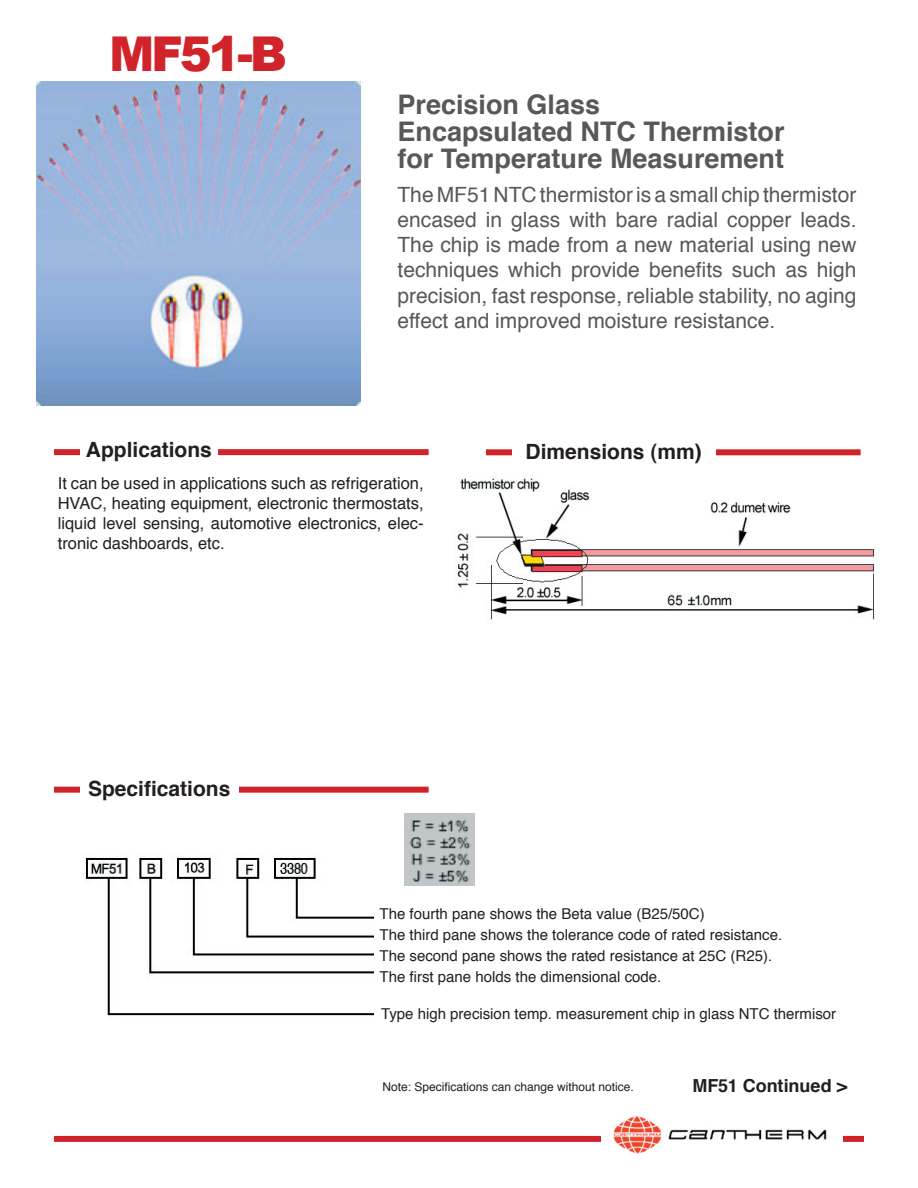
<style>
.page{position:relative;width:918px;height:1188px;background:#fff}
.page>*{position:absolute;margin:0;border:0;box-sizing:border-box;transform-origin:0 0}
.t1{font:900 48px "Arial";color:#d1232a}
.t2{font:700 27px/27px "Helvetica";color:#57585a}
.t3{font:21px/25.2px "Helvetica";color:#57585a;text-align:justify}
.t4{font:700 21px "Helvetica";color:#231f20}
.t5{font:700 18px "Helvetica";letter-spacing:-.005em;color:#231f20}
.t6{font:16.5px/19.8px "Helvetica";color:#231f20;text-align:justify}
.t7{font:15px/21px "Helvetica";color:#231f20}
.t8{font:12px "Helvetica";color:#231f20}
</style>
<div class="page">
<img style="left:37px;top:82px;width:324px;height:324px">
<div style="left:54px;top:449px;width:375px;height:6px;background:#d1232a"></div>
<div style="left:80px;top:441px;width:138px;height:25px;background:#fff"></div>
<div style="left:486px;top:449px;width:375px;height:6px;background:#d1232a"></div>
<div style="left:512px;top:442px;width:204px;height:27px;background:#fff"></div>
<img style="left:457px;top:478px;width:417px;height:142px">
<div style="left:54px;top:1136px;width:810px;height:6px;background:#d1232a"></div>
<div style="left:602px;top:1116px;width:241px;height:42px;background:#fff"></div>
<img style="left:613px;top:1116px;width:214px;height:37px">
<img style="left:404px;top:814px;width:71px;height:72px">
<img style="left:84px;top:857px;width:289px;height:159px">
<div style="left:54px;top:787px;width:375px;height:6px;background:#d1232a"></div>
<div style="left:80px;top:780px;width:158px;height:24px;background:#fff"></div>
<h1 class="t1" style="left:109px;top:27px;width:179px">MF51-B</h1>
<p class="t2" style="left:398px;top:91px;width:389px">Precision Glass<br>Encapsulated NTC Thermistor for Temperature Measurement</p>
<p class="t3" style="left:398px;top:182px;width:461px">The MF51 NTC thermistor is a small chip thermistor encased in glass with bare radial copper leads.<br>The chip is made from a new material using new techniques which provide benefits such as high precision, fast response, reliable stability, no aging effect and improved moisture resistance.</p>
<p class="t4" style="left:86px;top:433px;width:128px">Applications</p>
<p class="t4" style="left:526px;top:434px;width:178px">Dimensions (mm)</p>
<p class="t6" style="left:58px;top:474px;width:368px">It can be used in applications such as refrigeration, HVAC, heating equipment, electronic thermostats, liquid level sensing, automotive electronics, elec&shy;tronic dashboards, etc.</p>
<p class="t4" style="left:88px;top:772px;width:144px">Specifications</p>
<p class="t7" style="left:380px;top:904px;width:404px">The fourth pane shows the Beta value (B25/50C)<br>The third pane shows the tolerance code of rated resistance.<br>The second pane shows the rated resistance at 25C (R25).<br>The first pane holds the dimensional code.</p>
<p class="t7" style="left:381px;top:1004px;width:457px">Type high precision temp. measurement chip in glass NTC thermisor</p>
<p class="t8" style="left:382px;top:1078px;width:253px">Note: Specifications can change without notice.</p>
<p class="t5" style="left:692px;top:1072px;width:156px">MF51 Continued &gt;</p>
</div>
